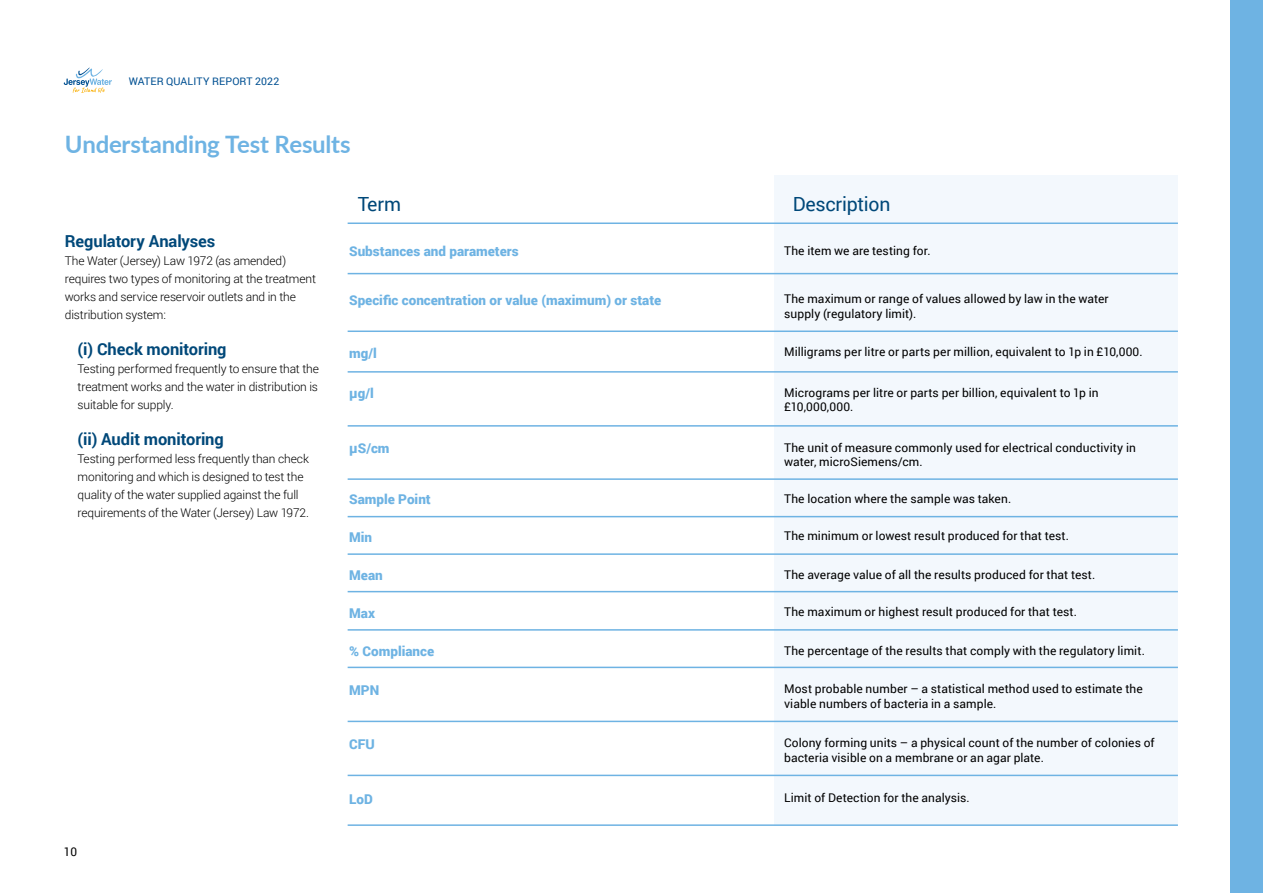
<style>
.page{position:relative;width:1263px;height:893px;background:#fff}
.page>*{position:absolute;margin:0;border:0;box-sizing:border-box;transform-origin:0 0}
.t1{font:700 24px "Lato";letter-spacing:-.01em;color:#6eb3e3}
.t2{font:19.5px "Roboto";letter-spacing:-.01em;color:#004879}
.t3{font:700 16.5px "Roboto";letter-spacing:-.005em;color:#004879}
.t4{font:900 13.5px "Roboto";color:#6eb3e3}
.t5{font:12px/14.4px "Roboto";letter-spacing:.005em;color:#000}
.t6{font:300 12px/18px "Roboto";letter-spacing:-.01em;color:#000}
.t7{font:10.5px "Roboto";letter-spacing:.015em;color:#005092}
</style>
<div class="page">
<svg style="left:64px;top:68px;width:48px;height:25px"></svg>
<div style="left:1230px;top:0;width:33px;height:893px;background:#6eb3e3"></div>
<div style="left:774px;top:175px;width:404px;height:650px;background:#f3f8fd"></div>
<hr style="left:348px;top:330px;width:830px;height:2px;background:#6eb3e3">
<hr style="left:348px;top:371px;width:830px;height:2px;background:#6eb3e3">
<hr style="left:348px;top:667px;width:830px;height:1px;background:#6eb3e3">
<hr style="left:348px;top:721px;width:830px;height:1px;background:#6eb3e3">
<hr style="left:348px;top:425px;width:830px;height:2px;background:#6eb3e3">
<hr style="left:348px;top:775px;width:830px;height:1px;background:#6eb3e3">
<hr style="left:348px;top:824px;width:830px;height:2px;background:#6eb3e3">
<hr style="left:348px;top:478px;width:830px;height:2px;background:#6eb3e3">
<hr style="left:348px;top:516px;width:830px;height:1px;background:#6eb3e3">
<hr style="left:348px;top:553px;width:830px;height:2px;background:#6eb3e3">
<hr style="left:348px;top:591px;width:830px;height:1px;background:#6eb3e3">
<hr style="left:348px;top:629px;width:830px;height:2px;background:#6eb3e3">
<hr style="left:348px;top:273px;width:830px;height:1px;background:#6eb3e3">
<hr style="left:348px;top:222px;width:830px;height:2px;background:#6eb3e3">
<p class="t7" style="left:129px;top:74px;width:152px">WATER QUALITY REPORT 2022</p>
<p class="t1" style="left:65px;top:127px;width:287px">Understanding Test Results</p>
<p class="t2" style="left:358px;top:190px;width:45px">Term</p>
<p class="t2" style="left:793px;top:190px;width:99px">Description</p>
<p class="t3" style="left:65px;top:230px;width:152px">Regulatory Analyses</p>
<p class="t6" style="left:65px;top:251px;width:253px">The Water (Jersey) Law 1972 (as amended) requires two types of monitoring at the treatment works and service reservoir outlets and in the distribution system:</p>
<p class="t3" style="left:78px;top:338px;width:150px">(i) Check monitoring</p>
<p class="t6" style="left:78px;top:359px;width:243px;text-align:justify">Testing performed frequently to ensure that the treatment works and the water in distribution is suitable for supply.</p>
<p class="t3" style="left:78px;top:428px;width:148px">(ii) Audit monitoring</p>
<p class="t6" style="left:78px;top:449px;width:233px">Testing performed less frequently than check monitoring and which is designed to test the quality of the water supplied against the full requirements of the Water (Jersey) Law 1972.</p>
<p class="t5" style="left:64px;top:844px;width:15px">10</p>
<p class="t4" style="left:349px;top:242px;width:171px">Substances and parameters</p>
<p class="t5" style="left:784px;top:243px;width:148px">The item we are testing for.</p>
<p class="t5" style="left:784px;top:291px;width:326px">The maximum or range of values allowed by law in the water supply (regulatory limit).</p>
<p class="t4" style="left:349px;top:343px;width:29px">mg/l</p>
<p class="t5" style="left:784px;top:344px;width:360px">Milligrams per litre or parts per million, equivalent to 1p in £10,000.</p>
<p class="t4" style="left:349px;top:384px;width:26px">µg/l</p>
<p class="t5" style="left:784px;top:385px;width:316px">Micrograms per litre or parts per billion, equivalent to 1p in £10,000,000.</p>
<p class="t4" style="left:349px;top:291px;width:314px">Specific concentration or value (maximum) or state</p>
<p class="t4" style="left:349px;top:439px;width:42px">µS/cm</p>
<p class="t5" style="left:784px;top:440px;width:353px">The unit of measure commonly used for electrical conductivity in water, microSiemens/cm.</p>
<p class="t4" style="left:349px;top:490px;width:83px">Sample Point</p>
<p class="t5" style="left:784px;top:491px;width:229px">The location where the sample was taken.</p>
<p class="t4" style="left:349px;top:527px;width:25px">Min</p>
<p class="t5" style="left:784px;top:528px;width:286px">The minimum or lowest result produced for that test.</p>
<p class="t4" style="left:349px;top:566px;width:35px">Mean</p>
<p class="t5" style="left:784px;top:567px;width:313px">The average value of all the results produced for that test.</p>
<p class="t4" style="left:349px;top:604px;width:27px">Max</p>
<p class="t5" style="left:784px;top:604px;width:294px">The maximum or highest result produced for that test.</p>
<p class="t4" style="left:349px;top:642px;width:87px">% Compliance</p>
<p class="t5" style="left:784px;top:643px;width:362px">The percentage of the results that comply with the regulatory limit.</p>
<p class="t4" style="left:349px;top:680px;width:32px">MPN</p>
<p class="t5" style="left:784px;top:681px;width:360px">Most probable number – a statistical method used to estimate the viable numbers of bacteria in a sample.</p>
<p class="t4" style="left:349px;top:734px;width:27px">CFU</p>
<p class="t5" style="left:784px;top:735px;width:372px">Colony forming units – a physical count of the number of colonies of bacteria visible on a membrane or an agar plate.</p>
<p class="t4" style="left:349px;top:790px;width:25px">LoD</p>
<p class="t5" style="left:784px;top:790px;width:187px">Limit of Detection for the analysis.</p>
</div>
